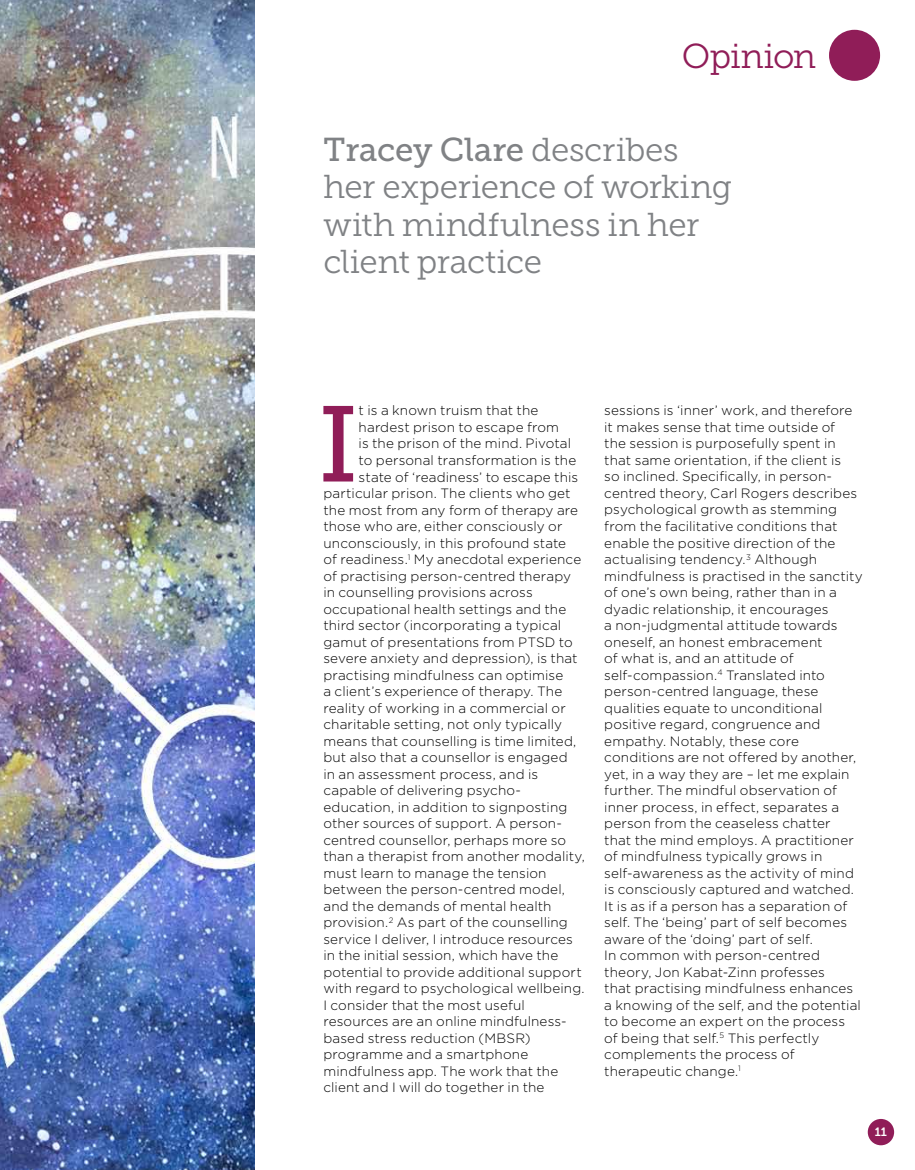
<style>
.page{position:relative;width:915px;height:1170px;background:#fff}
.page>*{position:absolute;margin:0;border:0;box-sizing:border-box;transform-origin:0 0}
.t1{font:106.95px "Museo Slab 500";color:#901d58}
.t2{font:34.5px "Museo Slab 300";letter-spacing:-.025em;color:#901d58}
.t3{font:33px/37.5px "Museo Slab 300";letter-spacing:-.01em;color:#808285}
.t4{font:33px "Museo Slab 500";letter-spacing:-.005em;color:#808285}
.t5{font:300 13.5px/16.5px "Gotham";letter-spacing:.01em;color:#000}
.t6{font:12px "Museo Slab 700";color:#fff}
.s1{font-family:"Museo Slab 300"}
</style>
<div class="page">
<div style="left:867px;top:1118px;width:26px;height:27px;background:#901d58;border-radius:50%"></div>
<div style="left:828px;top:30px;width:51px;height:51px;background:#901d58;border-radius:50%"></div>
<img style="left:0;top:0;width:254px;height:1169px">
<h2 class="t2" style="left:681px;top:38px;width:136px">Opinion</h2>
<h3 class="t4" style="left:323px;top:131px;width:357px">Tracey Clare <span class="s1">describes</span></h3>
<h3 class="t3" style="left:323px;top:168px;width:410px">her experience of working with mindfulness in her client practice</h3>
<h1 class="t1" style="left:317px;top:385px;width:42px">I</h1>
<p class="t5" style="left:358px;top:402px;width:181px">t is a known truism that the</p>
<p class="t5" style="left:358px;top:419px;width:202px">hardest prison to escape from</p>
<p class="t5" style="left:358px;top:435px;width:214px">is the prison of the mind. Pivotal</p>
<p class="t5" style="left:358px;top:452px;width:219px">to personal transformation is the</p>
<p class="t5" style="left:358px;top:468px;width:221px">state of ‘readiness’ to escape this</p>
<p class="t5" style="left:323px;top:485px;width:248px">particular prison. The clients who get</p>
<p class="t5" style="left:323px;top:501px;width:256px">the most from any form of therapy are</p>
<p class="t5" style="left:323px;top:517px;width:240px">those who are, either consciously or</p>
<p class="t5" style="left:323px;top:534px;width:244px">unconsciously, in this profound state</p>
<p class="t5" style="left:323px;top:551px;width:259px">of readiness.<sup>1</sup> My anecdotal experience</p>
<p class="t5" style="left:323px;top:567px;width:249px">of practising person-centred therapy</p>
<p class="t5" style="left:323px;top:584px;width:211px">in counselling provisions across</p>
<p class="t5" style="left:323px;top:600px;width:244px">occupational health settings and the</p>
<p class="t5" style="left:323px;top:617px;width:239px">third sector (incorporating a typical</p>
<p class="t5" style="left:323px;top:633px;width:251px">gamut of presentations from PTSD to</p>
<p class="t5" style="left:323px;top:650px;width:255px">severe anxiety and depression), is that</p>
<p class="t5" style="left:323px;top:666px;width:241px">practising mindfulness can optimise</p>
<p class="t5" style="left:323px;top:682px;width:240px">a client’s experience of therapy. The</p>
<p class="t5" style="left:323px;top:699px;width:244px">reality of working in a commercial or</p>
<p class="t5" style="left:323px;top:715px;width:240px">charitable setting, not only typically</p>
<p class="t5" style="left:323px;top:732px;width:254px">means that counselling is time limited,</p>
<p class="t5" style="left:323px;top:748px;width:246px">but also that a counsellor is engaged</p>
<p class="t5" style="left:323px;top:765px;width:216px">in an assessment process, and is</p>
<p class="t5" style="left:323px;top:781px;width:199px">capable of delivering psycho-</p>
<p class="t5" style="left:323px;top:798px;width:245px">education, in addition to signposting</p>
<p class="t5" style="left:323px;top:814px;width:240px">other sources of support. A person-</p>
<p class="t5" style="left:323px;top:831px;width:244px">centred counsellor, perhaps more so</p>
<p class="t5" style="left:323px;top:847px;width:263px">than a therapist from another modality,</p>
<p class="t5" style="left:323px;top:864px;width:224px">must learn to manage the tension</p>
<p class="t5" style="left:323px;top:880px;width:243px">between the person-centred model,</p>
<p class="t5" style="left:323px;top:897px;width:229px">and the demands of mental health</p>
<p class="t5" style="left:323px;top:914px;width:246px">provision.<sup>2</sup> As part of the counselling</p>
<p class="t5" style="left:323px;top:930px;width:251px">service I deliver, I introduce resources</p>
<p class="t5" style="left:323px;top:947px;width:236px">in the initial session, which have the</p>
<p class="t5" style="left:323px;top:963px;width:260px">potential to provide additional support</p>
<p class="t5" style="left:323px;top:980px;width:263px">with regard to psychological wellbeing.</p>
<p class="t5" style="left:323px;top:996px;width:203px">I consider that the most useful</p>
<p class="t5" style="left:323px;top:1013px;width:245px">resources are an online mindfulness-</p>
<p class="t5" style="left:323px;top:1029px;width:209px">based stress reduction (MBSR)</p>
<p class="t5" style="left:323px;top:1045px;width:206px">programme and a smartphone</p>
<p class="t5" style="left:323px;top:1062px;width:236px">mindfulness app. The work that the</p>
<p class="t5" style="left:323px;top:1078px;width:222px">client and I will do together in the</p>
<p class="t5" style="left:604px;top:402px;width:260px">sessions is ‘inner’ work, and therefore it makes sense that time outside of<br>the session is purposefully spent in that same orientation, if the client is<br>so inclined. Specifically, in person&shy;centred theory, Carl Rogers describes psychological growth as stemming from the facilitative conditions that enable the positive direction of the actualising tendency.<sup>3</sup> Although mindfulness is practised in the sanctity of one’s own being, rather than in a dyadic relationship, it encourages<br>a non-judgmental attitude towards oneself, an honest embracement<br>of what is, and an attitude of self-compassion.<sup>4</sup> Translated into person-centred language, these qualities equate to unconditional positive regard, congruence and empathy. Notably, these core conditions are not offered by another, yet, in a way they are – let me explain further. The mindful observation of inner process, in effect, separates a person from the ceaseless chatter<br>that the mind employs. A practitioner of mindfulness typically grows in self-awareness as the activity of mind is consciously captured and watched.<br>It is as if a person has a separation of self. The ‘being’ part of self becomes aware of the ‘doing’ part of self.<br>In common with person-centred theory, Jon Kabat-Zinn professes<br>that practising mindfulness enhances a knowing of the self, and the potential to become an expert on the process<br>of being that self.<sup>5</sup> This perfectly complements the process of therapeutic change.<sup>1</sup></p>
<p class="t6" style="left:874px;top:1124px;width:14px">11</p>
</div>
